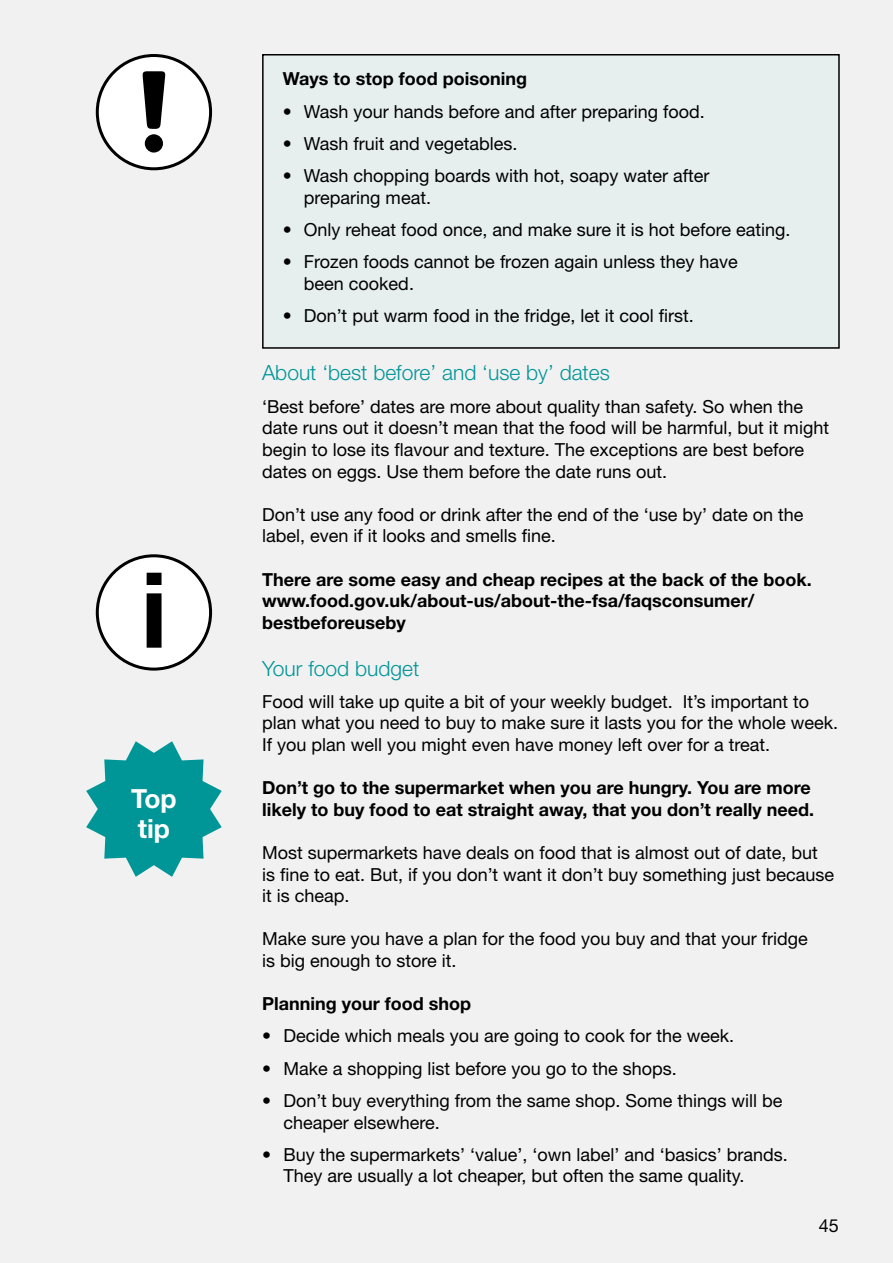
<style>
.page{position:relative;width:893px;height:1263px;background:#f1f1f2}
.page>*{position:absolute;margin:0;border:0;box-sizing:border-box;transform-origin:0 0}
.t1{font:700 105px "Helvetica Neue LT Std";color:#000}
.t2{font:700 26.4px/29.7px "Helvetica Neue LT Std";color:#fff}
.t3{font:300 21px "Helvetica Neue LT Std";color:#009597}
.t4{font:18px/21.6px "Helvetica Neue LT Std";color:#000}
.t5{font:700 18px/21.6px "Helvetica Neue LT Std";color:#000}
</style>
<div class="page">
<svg style="left:86px;top:741px;width:136px;height:136px"></svg>
<div style="left:97px;top:556px;width:114px;height:113px;background:#fff;border-radius:50%"></div>
<div style="left:96px;top:554px;width:116px;height:117px;border:3px solid #000;border-radius:50%"></div>
<div style="left:263px;top:55px;width:576px;height:293px;background:#e6eeee"></div>
<div style="left:262px;top:54px;width:578px;height:295px;border:2px solid #000"></div>
<div style="left:97px;top:55px;width:114px;height:114px;background:#fff;border-radius:50%"></div>
<div style="left:96px;top:54px;width:116px;height:116px;border:3px solid #000;border-radius:50%"></div>
<svg style="left:142px;top:71px;width:23px;height:58px"></svg>
<div style="left:145px;top:134px;width:18px;height:19px;background:#000;border-radius:50%"></div>
<h1 class="t1" style="left:141px;top:545px;width:29px">i</h1>
<h2 class="t2" style="left:131px;top:783px;width:47px">Top tip</h2>
<p class="t5" style="left:283px;top:68px;width:246px">Ways to stop food poisoning</p>
<p class="t4" style="left:283px;top:100px;width:424px">• Wash your hands before and after preparing food.</p>
<p class="t4" style="left:283px;top:133px;width:236px">• Wash fruit and vegetables.</p>
<p class="t4" style="left:304px;top:165px;width:407px;text-indent:-21px">• Wash chopping boards with hot, soapy water after preparing meat.</p>
<p class="t4" style="left:283px;top:219px;width:509px">• Only reheat food once, and make sure it is hot before eating.</p>
<p class="t4" style="left:304px;top:251px;width:435px;text-indent:-21px">• Frozen foods cannot be frozen again unless they have been cooked.</p>
<p class="t4" style="left:283px;top:305px;width:412px">• Don’t put warm food in the fridge, let it cool first.</p>
<p class="t3" style="left:262px;top:360px;width:349px">About ‘best before’ and ‘use by’ dates</p>
<p class="t4" style="left:262px;top:395px;width:568px">‘Best before’ dates are more about quality than safety. So when the date runs out it doesn’t mean that the food will be harmful, but it might begin to lose its flavour and texture. The exceptions are best before dates on eggs. Use them before the date runs out.</p>
<p class="t4" style="left:262px;top:503px;width:543px">Don’t use any food or drink after the end of the ‘use by’ date on the label, even if it looks and smells fine.</p>
<p class="t5" style="left:262px;top:568px;width:551px">There are some easy and cheap recipes at the back of the book. www.food.gov.uk/about-us/about-the-fsa/faqsconsumer/ bestbeforeuseby</p>
<p class="t3" style="left:262px;top:655px;width:159px">Your food budget</p>
<p class="t4" style="left:262px;top:690px;width:578px">Food will take up quite a bit of your weekly budget. It’s important to plan what you need to buy to make sure it lasts you for the whole week.<br>If you plan well you might even have money left over for a treat.</p>
<p class="t5" style="left:262px;top:776px;width:554px">Don’t go to the supermarket when you are hungry. You are more likely to buy food to eat straight away, that you don’t really need.</p>
<p class="t4" style="left:262px;top:841px;width:574px">Most supermarkets have deals on food that is almost out of date, but is fine to eat. But, if you don’t want it don’t buy something just because it is cheap.</p>
<p class="t4" style="left:262px;top:928px;width:547px">Make sure you have a plan for the food you buy and that your fridge is big enough to store it.</p>
<p class="t5" style="left:262px;top:992px;width:210px">Planning your food shop</p>
<p class="t4" style="left:262px;top:1025px;width:473px">• Decide which meals you are going to cook for the week.</p>
<p class="t4" style="left:262px;top:1057px;width:416px">• Make a shopping list before you go to the shops.</p>
<p class="t4" style="left:283px;top:1089px;width:501px;text-indent:-21px">• Don’t buy everything from the same shop. Some things will be cheaper elsewhere.</p>
<p class="t4" style="left:283px;top:1143px;width:506px;text-indent:-21px">• Buy the supermarkets’ ‘value’, ‘own label’ and ‘basics’ brands.<br>They are usually a lot cheaper, but often the same quality.</p>
<p class="t4" style="left:819px;top:1215px;width:22px">45</p>
</div>
